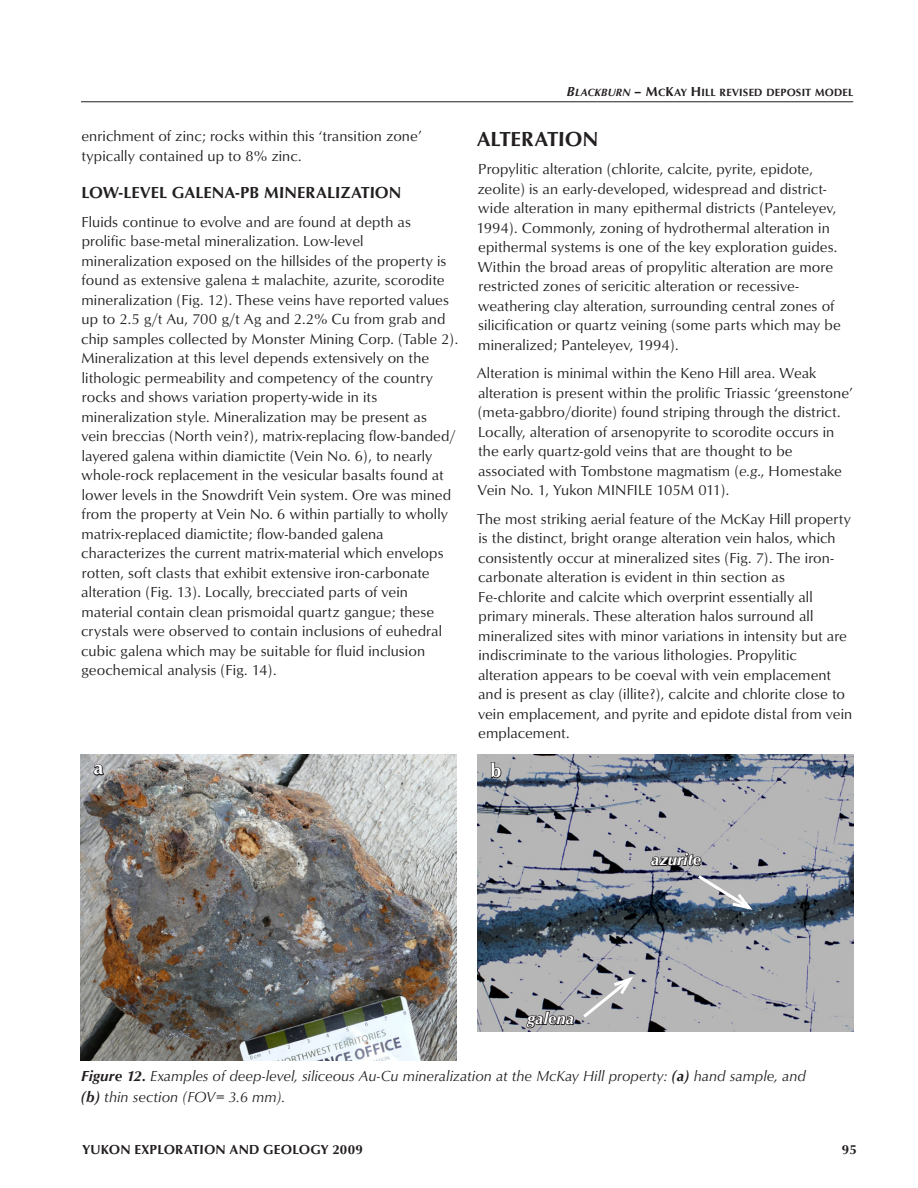
<style>
.page{position:relative;width:918px;height:1188px;background:#fff}
.page>*{position:absolute;margin:0;border:0;box-sizing:border-box;transform-origin:0 0}
.head1{font:21px "Optimum Bold DTC";color:#231f20}
.caption_letter{font:19.5px "Optimum Bold DTC";color:#fff}
.head2{font:16.5px "Optimum Bold DTC";letter-spacing:.005em;color:#231f20}
.caption_letter-2{font:16.5px "Optimum Bold Italic DTC";color:#fff}
.body{font:15px/19.5px "Optimum Roman DTC";letter-spacing:.005em;color:#231f20}
.t1{font:15px/21px "Optimum Roman Italic DTC";color:#231f20}
.t2{font:13.5px "Optimum Bold DTC";letter-spacing:.01em;color:#231f20}
.t3{font:10.8px "Optimum Bold DTC SC800";letter-spacing:.015em;color:#231f20}
.s1{font-family:"Optimum Bold Italic DTC SC800";font-size:13.5px}
.s2{font-family:"Optimum Bold Italic DTC SC800"}
.s3{font-size:13.5px}
.s4{font-family:"Optimum Roman Italic DTC"}
.s5{font-family:"Optimum Bold Italic DTC"}
</style>
<div class="page">
<hr style="left:81px;top:101px;width:772px;height:1px;background:#231f20">
<img style="left:81px;top:755px;width:375px;height:306px">
<img style="left:478px;top:754px;width:375px;height:278px">
<svg style="left:93px;top:763px;width:12px;height:13px"></svg>
<svg style="left:490px;top:761px;width:12px;height:18px"></svg>
<img style="left:650px;top:852px;width:106px;height:60px">
<svg style="left:525px;top:974px;width:112px;height:55px;background:#a5a5a6"></svg>
<p class="body" style="left:81px;top:126px;width:342px">enrichment of zinc; rocks within this ‘transition zone’ typically contained up to 8% zinc.</p>
<p class="head2" style="left:82px;top:183px;width:234px">LOW-LEVEL GALENA-PB MIN ERALI</p>
<p class="head2" style="left:340px;top:183px;width:22px">ZATION</p>
<p class="body" style="left:81px;top:212px;width:379px">Fluids continue to evolve and are found at depth as prolific base-metal mineralization. Low-level<br>mineralization exposed on the hillsides of the property is found as extensive galena ± malachite, azurite, scorodite mineralization (Fig. 12). These veins have reported values up to 2.5 g/t Au, 700 g/t Ag and 2.2% Cu from grab and chip samples collected by Monster Mining Corp. (Table 2).<br>Mineralization at this level depends extensively on the lithologic permeability and competency of the country rocks and shows variation property-wide in its mineralization style. Mineralization may be present as<br>vein breccias (North vein?), matrix-replacing flow-banded/ layered galena within diamictite (Vein No. 6), to nearly whole-rock replacement in the vesicular basalts found at lower levels in the Snowdrift Vein system. Ore was mined from the property at Vein No. 6 within partially to wholly matrix-replaced diamictite; flow-banded galena characterizes the current matrix-material which envelops rotten, soft clasts that exhibit extensive iron-carbonate alteration (Fig. 13). Locally, brecciated parts of vein material contain clean prismoidal quartz gangue; these crystals were observed to contain inclusions of euhedral cubic galena which may be suitable for fluid inclusion geochemical analysis (Fig. 14).</p>
<p class="t3" style="left:567px;top:86px;width:288px"><span class="s1">B</span><span class="s2">LACKBURN</span> <span class="s3">– M</span>C<span class="s3">K</span>AY <span class="s3">H</span> ILL REVISED DEPOSIT MODEL</p>
<p class="head1" style="left:477px;top:127px;width:58px">ALTERATION</p>
<p class="body" style="left:476px;top:159px;width:366px">Propylitic alteration (chlorite, calcite, pyrite, epidote, zeolite) is an early-developed, widespread and district&shy;wide alteration in many epithermal districts (Panteleyev, 1994). Commonly, zoning of hydrothermal alteration in epithermal systems is one of the key exploration guides.<br>Within the broad areas of propylitic alteration are more restricted zones of sericitic alteration or recessive&shy;weathering clay alteration, surrounding central zones of silicification or quartz veining (some parts which may be mineralized; Panteleyev, 1994).</p>
<p class="body" style="left:477px;top:363px;width:378px">Alteration is minimal within the Keno Hill area. Weak alteration is present within the prolific Triassic ‘greenstone’ (meta-gabbro/diorite) found striping through the district.<br>Locally, alteration of arsenopyrite to scorodite occurs in the early quartz-gold veins that are thought to be associated with Tombstone magmatism (<span class="s4">e.g</span>., Homestake Vein No. 1, Yukon MINFILE 105M 011).</p>
<p class="body" style="left:477px;top:509px;width:377px">The most striking aerial feature of the McKay Hill property is the distinct, bright orange alteration vein halos, which consistently occur at mineralized sites (Fig. 7). The iron&shy;carbonate alteration is evident in thin section as Fe-chlorite and calcite which overprint essentially all primary minerals. These alteration halos surround all mineralized sites with minor variations in intensity but are indiscriminate to the various lithologies. Propylitic alteration appears to be coeval with vein emplacement and is present as clay (illite?), calcite and chlorite close to vein emplacement, and pyrite and epidote distal from vein emplacement.</p>
<p class="caption_letter" style="left:93px;top:757px;width:11px">A</p>
<p class="caption_letter" style="left:490px;top:759px;width:12px">B</p>
<p class="caption_letter-2" style="left:527px;top:1009px;width:49px">galena</p>
<p class="caption_letter-2" style="left:651px;top:850px;width:52px">azurite</p>
<p class="t1" style="left:81px;top:1065px;width:727px"><span class="s5">Figure 12.</span> Examples of deep-level, siliceous Au-Cu mineralization at the McKay Hill property: <span class="s5">(a)</span> hand sample, and <span class="s5">(b)</span> thin section (FOV= 3.6 mm).</p>
<p class="t2" style="left:83px;top:1141px;width:282px">YUKON EXPLORATION AND GEOLOGY 2009</p>
<p class="t2" style="left:842px;top:1141px;width:16px">95</p>
</div>
